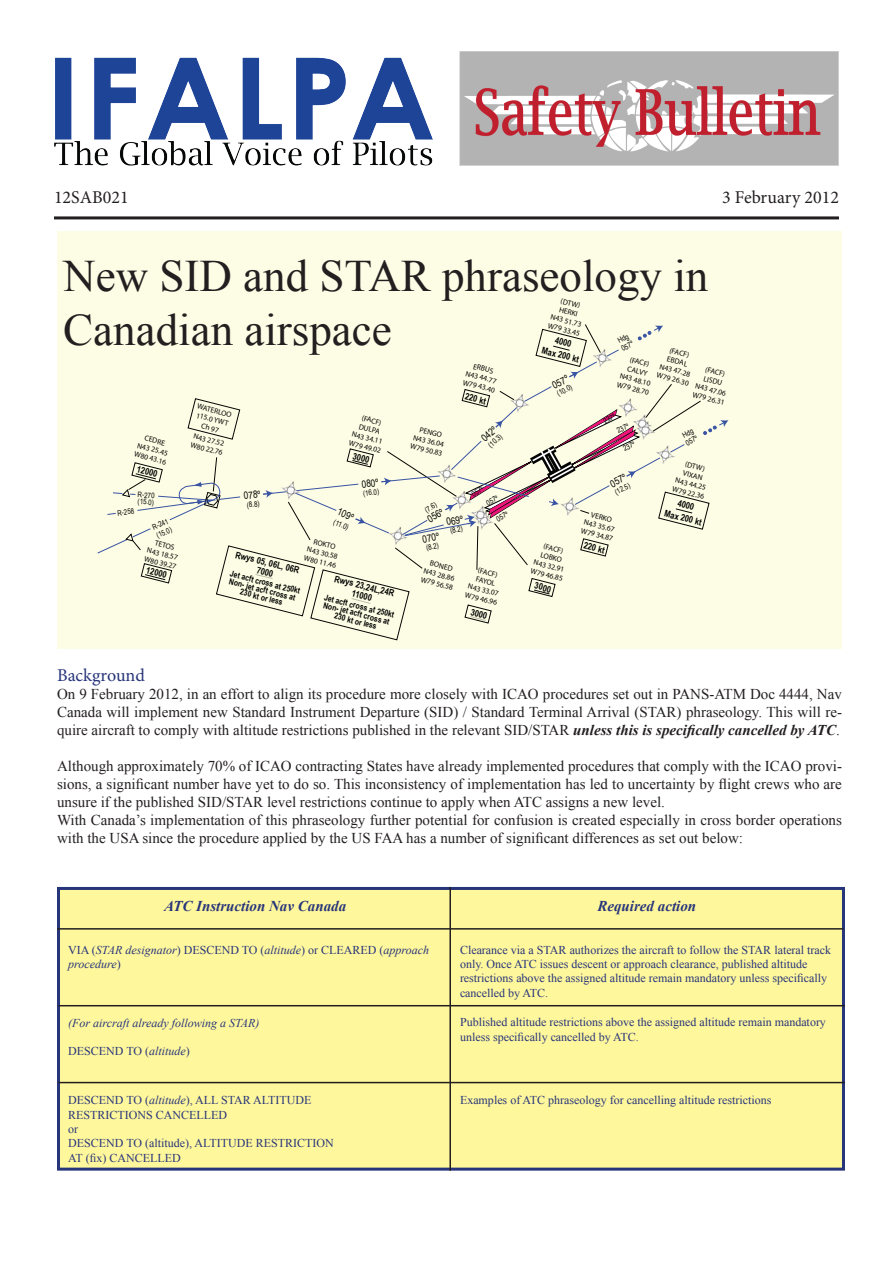
<style>
.page{position:relative;width:893px;height:1263px;background:#fff}
.page>*{position:absolute;margin:0;border:0;box-sizing:border-box;transform-origin:0 0}
.t1{font:45px/54px "Times New Roman";color:#231f20}
.t2{font:18px "Minion Pro";color:#231f20}
.t3{font:18px "Minion Pro";color:#27357a}
.t4{font:15px/18px "Times New Roman";color:#231f20;text-align:justify}
.t5{font:italic 700 15px "Times New Roman";color:#27357a}
.t6{font:12px/14.4px "Times New Roman";color:#27357a}
.t7{font:italic 12px/14.4px "Times New Roman";color:#27357a}
.t8{font:10.05px "Arial Narrow";color:#040503}
.t9{font:700 9.3px/13px "Arial Narrow";color:#040503;text-align:center}
.t10{font:700 8.4px/7.5px "Arial Narrow";color:#040503;text-align:center}
.t11{font:7.5px/9.1px "Myriad Pro";color:#040503;text-align:center}
.t12{font:7.5px/8.4px "Arial Narrow";color:#040503}
.s1{font-weight:700;font-style:italic}
.s2{font-style:normal}
.s3{font-style:italic}
</style>
<div class="page">
<div style="left:57px;top:231px;width:785px;height:417px;background:#fdfce4"></div>
<div style="left:97px;top:324px;width:631px;height:317px;background:#fdfce4"></div>
<img style="left:54px;top:52px;width:785px;height:113px">
<hr style="left:54px;top:216px;width:785px;height:3px;background:#231f20">
<div style="left:57px;top:887px;width:788px;height:283px;background:#fff79c;border:3px solid #27357a"></div>
<hr style="left:57px;top:928px;width:786px;height:1px;background:#231f20">
<hr style="left:58px;top:1005px;width:787px;height:1px;background:#231f20">
<hr style="left:58px;top:1082px;width:787px;height:1px;background:#231f20">
<hr style="left:449px;top:887px;width:2px;height:283px;background:#231f20">
<p class="t2" style="left:54px;top:186px;width:76px">12SAB021</p>
<p class="t2" style="left:722px;top:186px;width:118px">3 February 2012</p>
<h1 class="t1" style="left:63px;top:248px;width:647px">New SID and STAR phraseology in<br>Canadian airspace</h1>
<p class="t11" style="left:556px;top:294px;width:34px;rotate:14deg">(DTW)<br>HERKI<br>N43 51.73<br>W79 33.45</p>
<p class="t12" style="left:616px;top:337px;width:14px;rotate:-28deg">Hdg<br>057º</p>
<p class="t9" style="left:547px;top:331px;width:40px;rotate:14deg">4000<br>Max 200 kt</p>
<p class="t11" style="left:625px;top:353px;width:34px;rotate:14deg">(FACF)<br>CALVY<br>N43 48.10<br>W79 28.70</p>
<p class="t11" style="left:665px;top:344px;width:34px;rotate:14deg">(FACF)<br>EBDAL<br>N43 47.28<br>W79 26.30</p>
<p class="t11" style="left:468px;top:360px;width:34px;rotate:14deg">ERBUS<br>N43 44.77<br>W79 43.40</p>
<p class="t11" style="left:700px;top:363px;width:34px;rotate:14deg">(FACF)<br>LISDU<br>N43 47.06<br>W79 26.31</p>
<p class="t8" style="left:549px;top:379px;width:18px;rotate:-27deg">057º</p>
<p class="t12" style="left:555px;top:390px;width:18px;rotate:-27deg">(10.0)</p>
<p class="t9" style="left:467px;top:389px;width:23px;rotate:14deg">220 kt</p>
<p class="t11" style="left:199px;top:401px;width:37px;rotate:14deg">WATERLOO<br>115.0 YWT<br>Ch 97</p>
<p class="t11" style="left:194px;top:431px;width:34px;text-align:left;rotate:14deg">N43 27.52<br>W80 22.76</p>
<p class="t12" style="left:608px;top:411px;width:14px;line-height:14.4px;text-indent:-8px;rotate:-26deg">237º<br>237º</p>
<p class="t12" style="left:622px;top:445px;width:14px;rotate:-26deg">237º</p>
<p class="t11" style="left:357px;top:412px;width:34px;rotate:14deg">(FACF)<br>DULPA<br>N43 34.11<br>W79 49.02</p>
<p class="t11" style="left:416px;top:424px;width:34px;rotate:14deg">PENGO<br>N43 36.04<br>W79 50.83</p>
<p class="t8" style="left:478px;top:434px;width:18px;rotate:-41deg">042º</p>
<p class="t12" style="left:680px;top:432px;width:14px;rotate:-28deg">Hdg<br>057º</p>
<p class="t12" style="left:486px;top:443px;width:18px;rotate:-41deg">(10.3)</p>
<p class="t11" style="left:140px;top:432px;width:34px;rotate:14deg">CEDRE<br>N43 25.45<br>W80 43.16</p>
<p class="t9" style="left:355px;top:449px;width:18px;rotate:14deg">3000</p>
<p class="t11" style="left:680px;top:458px;width:34px;rotate:14deg">(DTW)<br>VIXAN<br>N43 44.25<br>W79 22.36</p>
<p class="t9" style="left:139px;top:462px;width:23px;rotate:14deg">12000</p>
<p class="t8" style="left:607px;top:478px;width:18px;rotate:-27deg">057º</p>
<p class="t8" style="left:361px;top:477px;width:18px;rotate:-7deg">080º</p>
<p class="t12" style="left:362px;top:489px;width:18px;rotate:-7deg">(16.0)</p>
<p class="t12" style="left:613px;top:488px;width:18px;rotate:-27deg">(12.5)</p>
<p class="t12" style="left:470px;top:490px;width:14px;rotate:-29deg">057º</p>
<p class="t8" style="left:243px;top:488px;width:18px;rotate:-6deg">078º</p>
<p class="t12" style="left:246px;top:500px;width:14px;rotate:-6deg">(8.8)</p>
<p class="t12" style="left:138px;top:491px;width:18px;line-height:6.8px;rotate:3deg">R-270 (15.0)</p>
<p class="t12" style="left:151px;top:523px;width:18px;line-height:9.1px;rotate:-24deg">R-241 (15.0)</p>
<p class="t12" style="left:485px;top:499px;width:14px;rotate:-29deg">057º</p>
<p class="t9" style="left:669px;top:493px;width:40px;rotate:14deg">4000<br>Max 200 kt</p>
<p class="t12" style="left:423px;top:507px;width:14px;rotate:-31deg">(7.6)</p>
<p class="t8" style="left:425px;top:513px;width:18px;rotate:-31deg">056º</p>
<p class="t8" style="left:341px;top:504px;width:18px;rotate:23deg">109º</p>
<p class="t12" style="left:336px;top:517px;width:17px;rotate:23deg">(11.0)</p>
<p class="t12" style="left:117px;top:509px;width:18px;rotate:-8deg">R-258</p>
<p class="t12" style="left:495px;top:515px;width:14px;rotate:-29deg">057º</p>
<p class="t11" style="left:587px;top:508px;width:34px;rotate:14deg">VERKO<br>N43 35.67<br>W79 34.87</p>
<p class="t8" style="left:445px;top:515px;width:18px;rotate:-11deg">069º</p>
<p class="t12" style="left:449px;top:526px;width:14px;rotate:-11deg">(8.2)</p>
<p class="t8" style="left:421px;top:532px;width:18px;rotate:-11deg">070º</p>
<p class="t12" style="left:425px;top:543px;width:14px;rotate:-11deg">(8.2)</p>
<p class="t11" style="left:310px;top:535px;width:34px;rotate:14deg">ROKTO<br>N43 30.58<br>W80 11.46</p>
<p class="t11" style="left:150px;top:536px;width:34px;rotate:14deg">TETOS<br>N43 18.57<br>W80 39.27</p>
<p class="t9" style="left:585px;top:538px;width:23px;rotate:14deg">220 kt</p>
<p class="t11" style="left:539px;top:540px;width:33px;rotate:14deg">(FACF)<br>LOBKO<br>N43 32.91</p>
<p class="t9" style="left:237px;top:549px;width:67px;line-height:10.1px;rotate:14deg">Rwys 05, 06L, 06R<br>7000</p>
<p class="t11" style="left:426px;top:557px;width:34px;rotate:14deg">BONED<br>N43 28.86<br>W79 56.58</p>
<p class="t9" style="left:148px;top:563px;width:23px;rotate:14deg">12000</p>
<p class="t11" style="left:479px;top:565px;width:21px;rotate:14deg">(FACF)</p>
<p class="t11" style="left:532px;top:566px;width:34px;rotate:14deg">W79 46.85</p>
<p class="t10" style="left:231px;top:569px;width:74px;rotate:14deg">Jet acft cross at 250kt<br>Non- jet acft cross at<br>230 kt or less</p>
<p class="t9" style="left:336px;top:573px;width:63px;line-height:10.1px;rotate:14deg">Rwys 23,24L,24R<br>11000</p>
<p class="t11" style="left:471px;top:572px;width:34px;rotate:14deg">FAYOL<br>N43 33.07<br>W79 46.96</p>
<p class="t9" style="left:536px;top:578px;width:18px;rotate:14deg">3000</p>
<p class="t10" style="left:325px;top:593px;width:74px;rotate:14deg">Jet acft cross at 250kt<br>Non- jet acft cross at<br>230 kt or less</p>
<p class="t9" style="left:472px;top:605px;width:18px;rotate:14deg">3000</p>
<p class="t3" style="left:57px;top:663px;width:89px">Background</p>
<p class="t4" style="left:57px;top:684px;width:786px">On 9 February 2012, in an effort to align its procedure more closely with ICAO procedures set out in PANS-ATM Doc 4444, Nav Canada will implement new Standard Instrument Departure (SID) / Standard Terminal Arrival (STAR) phraseology. This will re&shy;quire aircraft to comply with altitude restrictions published in the relevant SID/STAR <span class="s1">unless this is specifically cancelled by ATC</span>.</p>
<p class="t4" style="left:57px;top:756px;width:786px;text-align:left">Although approximately 70% of ICAO contracting States have already implemented procedures that comply with the ICAO provi&shy;sions, a significant number have yet to do so. This inconsistency of implementation has led to uncertainty by flight crews who are unsure if the published SID/STAR level restrictions continue to apply when ATC assigns a new level.<br>With Canada’s implementation of this phraseology further potential for confusion is created especially in cross border operations with the USA since the procedure applied by the US FAA has a number of significant differences as set out below:</p>
<p class="t5" style="left:164px;top:896px;width:184px">ATC Instruction Nav Canada</p>
<p class="t7" style="left:68px;top:942px;width:362px"><span class="s2">VIA (</span>STAR designator<span class="s2">) DESCEND TO (</span>altitude<span class="s2">) or CLEARED (</span>approach procedure<span class="s2">)</span></p>
<p class="t7" style="left:68px;top:1015px;width:193px">(For aircraft already following a STAR)</p>
<p class="t6" style="left:68px;top:1044px;width:123px">DESCEND TO (<span class="s3">altitude</span>)</p>
<p class="t6" style="left:68px;top:1093px;width:267px">DESCEND TO (<span class="s3">altitude</span>), ALL STAR ALTITUDE<br>RESTRICTIONS CANCELLED<br>or<br>DESCEND TO (altitude), ALTITUDE RESTRICTION<br>AT (fix) CANCELLED</p>
<p class="t5" style="left:597px;top:896px;width:100px">Required action</p>
<p class="t6" style="left:460px;top:942px;width:373px">Clearance via a STAR authorizes the aircraft to follow the STAR lateral track only. Once ATC issues descent or approach clearance, published altitude restrictions above the assigned altitude remain mandatory unless specifically cancelled by ATC.</p>
<p class="t6" style="left:460px;top:1015px;width:367px">Published altitude restrictions above the assigned altitude remain mandatory unless specifically cancelled by ATC.</p>
<p class="t6" style="left:460px;top:1093px;width:313px">Examples of ATC phraseology for cancelling altitude restrictions</p>
</div>
